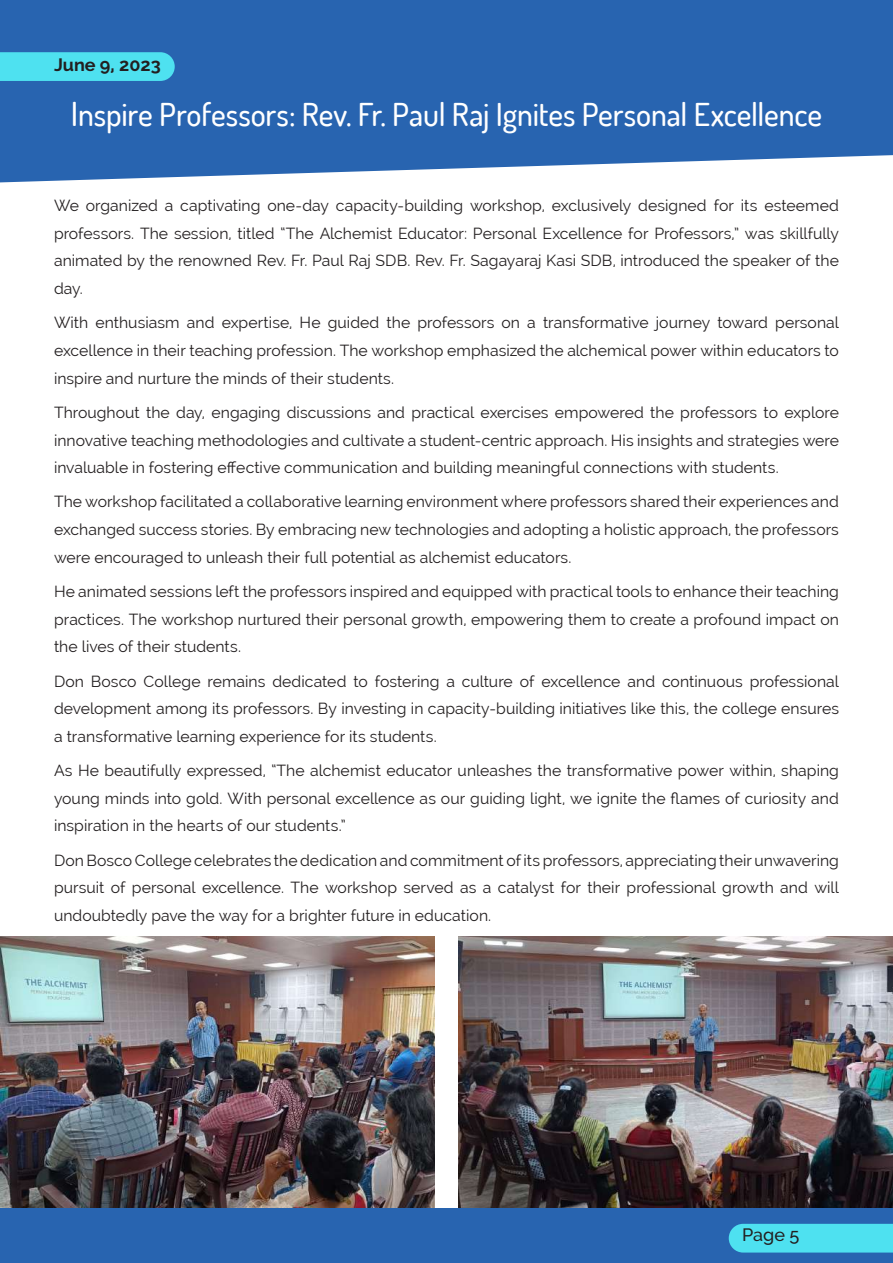
<style>
.page{position:relative;width:893px;height:1263px;background:#fff}
.page>*{position:absolute;margin:0;border:0;box-sizing:border-box;transform-origin:0 0}
.t1{font:500 31.5px "Dosis";letter-spacing:-.005em;color:#fff}
.t2{font:700 18px "Raleway";color:#231f20}
.t3{font:500 18px "Raleway";color:#231f20}
.t4{font:15.75px/27.6px "Raleway";letter-spacing:.005em;color:#231f20;text-align:justify}
.s1{font-size:33px}
</style>
<div class="page">
<svg style="left:0;top:0;width:893px;height:182px;fill:#2864b0"></svg>
<div style="left:0;top:52px;width:175px;height:29px;background:#4ee1f0"></div>
<img style="left:1px;top:936px;width:434px;height:273px">
<img style="left:459px;top:936px;width:434px;height:273px">
<div style="left:0;top:1209px;width:893px;height:54px;background:#2864b0"></div>
<div style="left:729px;top:1224px;width:164px;height:28px;background:#4ee1f0"></div>
<p class="t2" style="left:54px;top:54px;width:108px">June 9, 2023</p>
<h1 class="t1" style="left:71px;top:94px;width:753px"><span class="s1">I</span>nspire Professors: Rev. Fr. Paul Raj Ignites Personal Excellence</h1>
<p class="t4" style="left:54px;top:192px;width:786px">We organized a captivating one-day capacity-building workshop, exclusively designed for its esteemed professors. The session, titled “The Alchemist Educator: Personal Excellence for Professors,” was skillfully animated by the renowned Rev. Fr. Paul Raj SDB. Rev. Fr. Sagayaraj Kasi SDB, introduced the speaker of the day.</p>
<p class="t4" style="left:54px;top:309px;width:786px">With enthusiasm and expertise, He guided the professors on a transformative journey toward personal excellence in their teaching profession. The workshop emphasized the alchemical power within educators to inspire and nurture the minds of their students.</p>
<p class="t4" style="left:54px;top:398px;width:786px">Throughout the day, engaging discussions and practical exercises empowered the professors to explore innovative teaching methodologies and cultivate a student-centric approach. His insights and strategies were invaluable in fostering effective communication and building meaningful connections with students.</p>
<p class="t4" style="left:54px;top:488px;width:786px">The workshop facilitated a collaborative learning environment where professors shared their experiences and exchanged success stories. By embracing new technologies and adopting a holistic approach, the professors were encouraged to unleash their full potential as alchemist educators.</p>
<p class="t4" style="left:54px;top:578px;width:786px">He animated sessions left the professors inspired and equipped with practical tools to enhance their teaching practices. The workshop nurtured their personal growth, empowering them to create a profound impact on the lives of their students.</p>
<p class="t4" style="left:54px;top:667px;width:786px">Don Bosco College remains dedicated to fostering a culture of excellence and continuous professional development among its professors. By investing in capacity-building initiatives like this, the college ensures a transformative learning experience for its students.</p>
<p class="t4" style="left:54px;top:757px;width:786px">As He beautifully expressed, “The alchemist educator unleashes the transformative power within, shaping young minds into gold. With personal excellence as our guiding light, we ignite the flames of curiosity and inspiration in the hearts of our students.”</p>
<p class="t4" style="left:54px;top:846px;width:786px">Don Bosco College celebrates the dedication and commitment of its professors, appreciating their unwavering pursuit of personal excellence. The workshop served as a catalyst for their professional growth and will undoubtedly pave the way for a brighter future in education.</p>
<p class="t3" style="left:742px;top:1224px;width:59px">Page 5</p>
</div>
